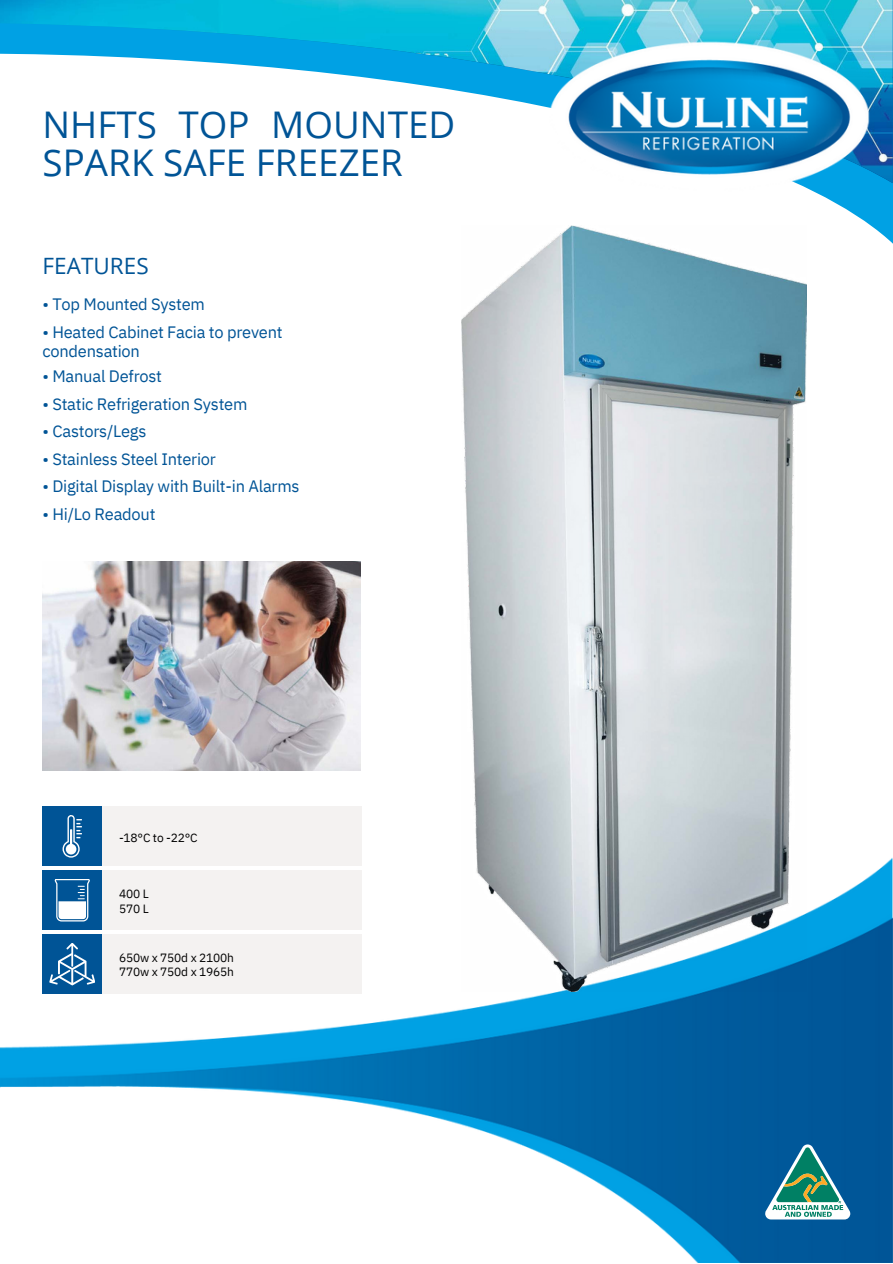
<style>
.page{position:relative;width:893px;height:1264px;background:#fff}
.page>*{position:absolute;margin:0;border:0;box-sizing:border-box;transform-origin:0 0}
.t1{font:36.75px/38.2px "Open Sans";color:#005496}
.t2{font:22.5px "Open Sans";color:#005496}
.t3{font:16.5px "IBM Plex Sans";letter-spacing:-.015em;color:#005496}
.t4{font:12px/14.5px "IBM Plex Sans";letter-spacing:-.015em;color:#000}
</style>
<div class="page">
<svg style="left:806px;top:183px;width:86px;height:135px"></svg>
<img style="left:0;top:0;width:892px;height:183px">
<img style="left:0;top:806px;width:892px;height:456px">
<img style="left:461px;top:225px;width:345px;height:766px">
<div style="left:42px;top:934px;width:319px;height:59px;background:#f4f2f1"></div>
<div style="left:42px;top:934px;width:60px;height:59px;background:#005496"></div>
<svg style="left:49px;top:943px;width:46px;height:42px"></svg>
<div style="left:42px;top:870px;width:319px;height:60px;background:#f4f2f1"></div>
<div style="left:42px;top:870px;width:60px;height:60px;background:#005496"></div>
<svg style="left:55px;top:879px;width:35px;height:42px"></svg>
<div style="left:42px;top:806px;width:319px;height:60px;background:#f4f2f1"></div>
<div style="left:42px;top:806px;width:60px;height:60px;background:#005496"></div>
<svg style="left:63px;top:815px;width:19px;height:42px"></svg>
<img style="left:543px;top:34px;width:333px;height:167px">
<svg style="left:765px;top:1144px;width:85px;height:75px"></svg>
<img style="left:42px;top:561px;width:319px;height:209px">
<p class="t1" style="left:42px;top:104px;width:414px">NHFTS TOP MOUNTED<br>SPARK SAFE FREEZER</p>
<p class="t2" style="left:42px;top:250px;width:108px">FEATURES</p>
<p class="t3" style="left:42px;top:293px;width:164px">• Top Mounted System</p>
<p class="t3" style="left:42px;top:321px;width:241px">• Heated Cabinet Facia to prevent</p>
<p class="t3" style="left:42px;top:340px;width:99px">condensation</p>
<p class="t3" style="left:42px;top:365px;width:121px">• Manual Defrost</p>
<p class="t3" style="left:42px;top:393px;width:206px">• Static Refrigeration System</p>
<p class="t3" style="left:42px;top:420px;width:105px">• Castors/Legs</p>
<p class="t3" style="left:42px;top:448px;width:175px">• Stainless Steel Interior</p>
<p class="t3" style="left:42px;top:475px;width:258px">• Digital Display with Built-in Alarms</p>
<p class="t3" style="left:42px;top:503px;width:114px">• Hi/Lo Readout</p>
<p class="t4" style="left:119px;top:830px;width:80px">-18°C to -22°C</p>
<p class="t4" style="left:119px;top:886px;width:31px">400 L<br>570 L</p>
<p class="t4" style="left:119px;top:949px;width:117px">650w x 750d x 2100h<br>770w x 750d x 1965h</p>
</div>
